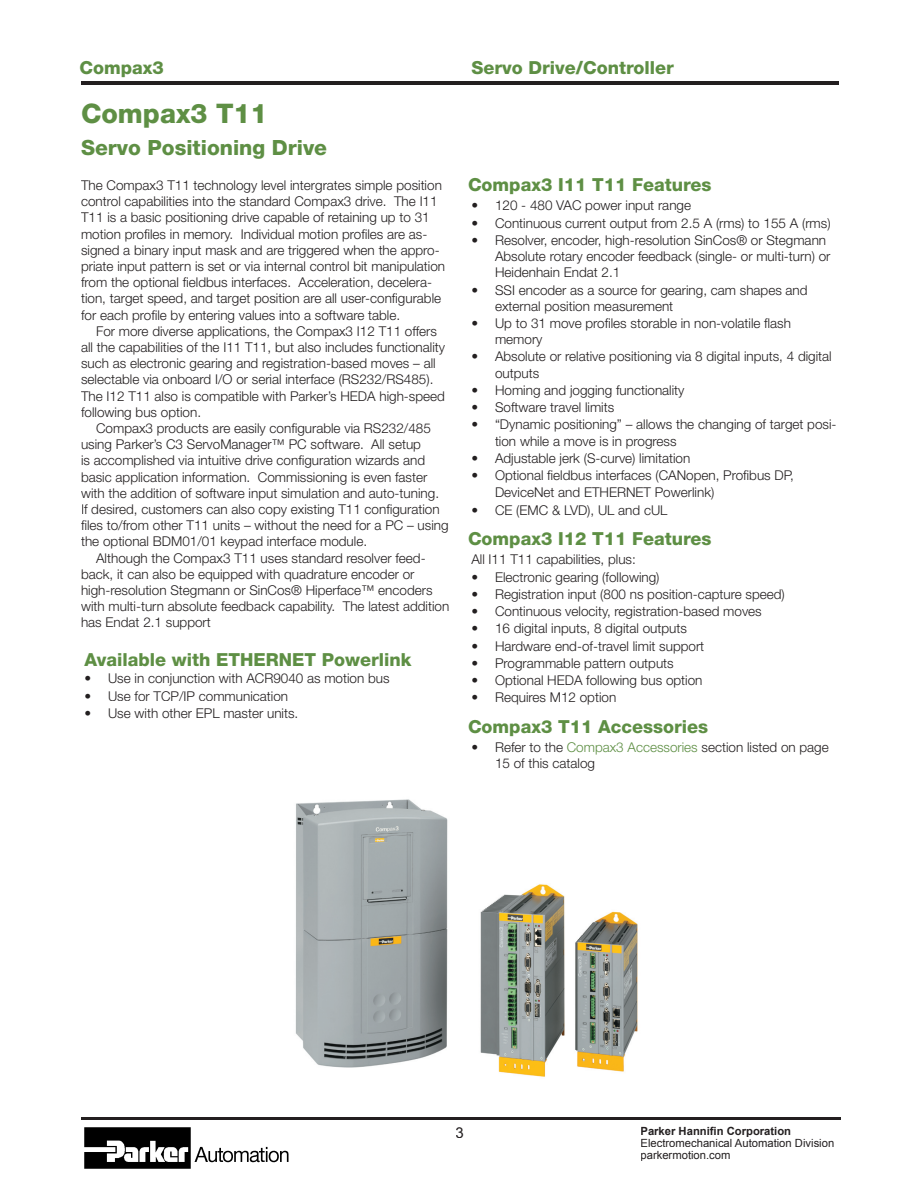
<style>
.page{position:relative;width:918px;height:1188px;background:#fff}
.page>*{position:absolute;margin:0;border:0;box-sizing:border-box;transform-origin:0 0}
.t1{font:800 27px "Helvetica Neue";color:#5e8f44}
.t2{font:800 21px "Helvetica Neue";color:#5e8f44}
.t3{font:800 18px "Helvetica Neue";color:#5e8f44}
.t4{font:15px "Arial";color:#231f20}
.t5{font:300 13.5px/16.2px "Helvetica Neue";color:#231f20}
.t6{font:11.25px/12px "Arial";color:#231f20}
.t7{font:700 11.25px "Arial";color:#231f20}
.s1{color:#5e8f44}
</style>
<div class="page">
<hr style="left:81px;top:82px;width:758px;height:3px;background:#231f20">
<hr style="left:81px;top:1117px;width:759px;height:3px;background:#231f20">
<img style="left:85px;top:1128px;width:203px;height:40px">
<img style="left:295px;top:799px;width:343px;height:278px">
<h3 class="t3" style="left:80px;top:57px;width:86px">Compax3</h3>
<h3 class="t3" style="left:472px;top:56px;width:204px">Servo Drive/Controller</h3>
<h1 class="t1" style="left:81px;top:97px;width:188px">Compax3 T11</h1>
<h2 class="t2" style="left:81px;top:135px;width:248px">Servo Positioning Drive</h2>
<p class="t5" style="left:81px;top:177px;width:366px">The Compax3 T11 technology level intergrates simple position control capabilities into the standard Compax3 drive. The I11<br>T11 is a basic positioning drive capable of retaining up to 31 motion profiles in memory. Individual motion profiles are as&shy;signed a binary input mask and are triggered when the appro&shy;priate input pattern is set or via internal control bit manipulation from the optional fieldbus interfaces. Acceleration, decelera&shy;tion, target speed, and target position are all user-configurable for each profile by entering values into a software table.</p>
<p class="t5" style="left:81px;top:322px;width:366px;text-indent:15px">For more diverse applications, the Compax3 I12 T11 offers all the capabilities of the I11 T11, but also includes functionality such as electronic gearing and registration-based moves – all selectable via onboard I/O or serial interface (RS232/RS485).<br>The I12 T11 also is compatible with Parker’s HEDA high-speed following bus option.</p>
<p class="t5" style="left:96px;top:420px;width:336px">Compax3 products are easily configurable via RS232/485</p>
<p class="t5" style="left:81px;top:436px;width:341px">using Parker’s C3 ServoManager™ PC software. All setup</p>
<p class="t5" style="left:81px;top:452px;width:346px">is accomplished via intuitive drive configuration wizards and</p>
<p class="t5" style="left:81px;top:468px;width:348px">basic application information. Commissioning is even faster</p>
<p class="t5" style="left:81px;top:484px;width:360px">with the addition of software input simulation and auto-tuning.</p>
<p class="t5" style="left:81px;top:501px;width:360px">If desired, customers can also copy existing T11 configuration</p>
<p class="t5" style="left:81px;top:517px;width:369px">files to/from other T11 units – without the need for a PC – using</p>
<p class="t5" style="left:81px;top:533px;width:288px">the optional BDM01/01 keypad interface module.</p>
<p class="t5" style="left:96px;top:549px;width:331px">Although the Compax3 T11 uses standard resolver feed-</p>
<p class="t5" style="left:81px;top:565px;width:335px">back, it can also be equipped with quadrature encoder or</p>
<p class="t5" style="left:81px;top:582px;width:353px">high-resolution Stegmann or SinCos® Hiperface™ encoders</p>
<p class="t5" style="left:81px;top:598px;width:370px">with multi-turn absolute feedback capability. The latest addition</p>
<p class="t5" style="left:81px;top:614px;width:131px">has Endat 2.1 support</p>
<h3 class="t3" style="left:84px;top:649px;width:329px">Available with ETHERNET Powerlink</h3>
<p class="t5" style="left:84px;top:670px;width:307px">• Use in conjunction with ACR9040 as motion bus</p>
<p class="t5" style="left:84px;top:687px;width:205px">• Use for TCP/IP communication</p>
<p class="t5" style="left:84px;top:705px;width:215px">• Use with other EPL master units.</p>
<h3 class="t3" style="left:468px;top:174px;width:245px">Compax3 I11 T11 Features</h3>
<p class="t5" style="left:471px;top:197px;width:221px">• 120 - 480 VAC power input range</p>
<p class="t5" style="left:471px;top:214px;width:361px">• Continuous current output from 2.5 A (rms) to 155 A (rms)</p>
<p class="t5" style="left:495px;top:232px;width:337px;text-indent:-24px">• Resolver, encoder, high-resolution SinCos® or Stegmann<br>Absolute rotary encoder feedback (single- or multi-turn) or<br>Heidenhain Endat 2.1</p>
<p class="t5" style="left:495px;top:281px;width:314px;text-indent:-24px">• SSI encoder as a source for gearing, cam shapes and external position measurement</p>
<p class="t5" style="left:495px;top:315px;width:298px;text-indent:-24px">• Up to 31 move profiles storable in non-volatile flash memory</p>
<p class="t5" style="left:495px;top:348px;width:338px;text-indent:-24px">• Absolute or relative positioning via 8 digital inputs, 4 digital outputs</p>
<p class="t5" style="left:471px;top:382px;width:215px">• Homing and jogging functionality</p>
<p class="t5" style="left:471px;top:399px;width:144px">• Software travel limits</p>
<p class="t5" style="left:495px;top:416px;width:343px;text-indent:-24px">• “Dynamic positioning” – allows the changing of target posi&shy;tion while a move is in progress</p>
<p class="t5" style="left:471px;top:450px;width:220px">• Adjustable jerk (S-curve) limitation</p>
<p class="t5" style="left:495px;top:466px;width:300px;line-height:17.2px;text-indent:-24px">• Optional fieldbus interfaces (CANopen, Profibus DP,<br>DeviceNet and ETHERNET Powerlink)</p>
<p class="t5" style="left:471px;top:501px;width:198px">• CE (EMC &amp; LVD), UL and cUL</p>
<h3 class="t3" style="left:468px;top:528px;width:245px">Compax3 I12 T11 Features</h3>
<p class="t5" style="left:471px;top:551px;width:166px">All I11 T11 capabilities, plus:</p>
<p class="t5" style="left:471px;top:568px;width:190px">• Electronic gearing (following)</p>
<p class="t5" style="left:471px;top:586px;width:315px">• Registration input (800 ns position-capture speed)</p>
<p class="t5" style="left:471px;top:603px;width:292px">• Continuous velocity, registration-based moves</p>
<p class="t5" style="left:471px;top:620px;width:217px">• 16 digital inputs, 8 digital outputs</p>
<p class="t5" style="left:471px;top:637px;width:234px">• Hardware end-of-travel limit support</p>
<p class="t5" style="left:471px;top:655px;width:204px">• Programmable pattern outputs</p>
<p class="t5" style="left:471px;top:672px;width:233px">• Optional HEDA following bus option</p>
<p class="t5" style="left:471px;top:689px;width:146px">• Requires M12 option</p>
<h3 class="t3" style="left:468px;top:715px;width:242px">Compax3 T11 Accessories</h3>
<p class="t5" style="left:495px;top:739px;width:335px;text-indent:-24px">• Refer to the <span class="s1">Compax3 Accessories</span> section listed on page<br>15 of this catalog</p>
<p class="t4" style="left:456px;top:1124px;width:10px">3</p>
<p class="t7" style="left:640px;top:1124px;width:152px">Parker Hannifin Corporation</p>
<p class="t6" style="left:640px;top:1137px;width:195px">Electromechanical Automation Division parkermotion.com</p>
</div>
